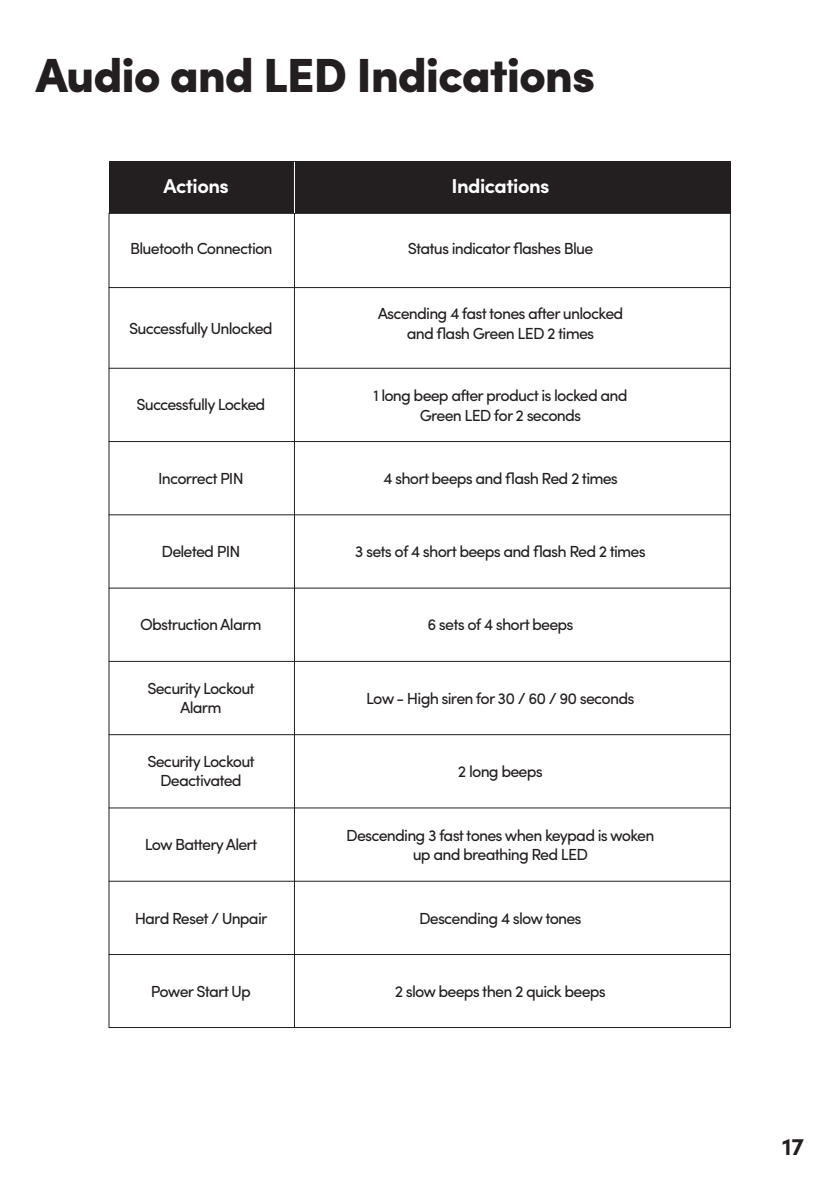
<style>
.page{position:relative;width:840px;height:1191px;background:#fff}
.page>*{position:absolute;margin:0;border:0;box-sizing:border-box;transform-origin:0 0}
.t1{font:900 48px "Sofia Pro";letter-spacing:-.025em;color:#231f20}
.t2{font:700 24px "Sofia Pro";color:#231f20}
.t3{font:700 20.2px "Sofia Pro";letter-spacing:-.025em;color:#fff}
.t4{font:16px/19.4px "Sofia Pro";letter-spacing:-.05em;color:#231f20;text-align:center}
</style>
<div class="page">
<div style="left:109px;top:162px;width:621px;height:51px;background:#231f20"></div>
<hr style="left:109px;top:287px;width:621px;height:1px;background:#231f20">
<hr style="left:109px;top:368px;width:621px;height:1px;background:#231f20">
<hr style="left:109px;top:441px;width:621px;height:1px;background:#231f20">
<hr style="left:109px;top:514px;width:621px;height:1px;background:#231f20">
<hr style="left:109px;top:588px;width:621px;height:1px;background:#231f20">
<hr style="left:109px;top:661px;width:621px;height:1px;background:#231f20">
<hr style="left:109px;top:734px;width:621px;height:1px;background:#231f20">
<hr style="left:109px;top:807px;width:621px;height:1px;background:#231f20">
<hr style="left:109px;top:881px;width:621px;height:1px;background:#231f20">
<hr style="left:109px;top:954px;width:621px;height:1px;background:#231f20">
<hr style="left:294px;top:162px;width:1px;height:51px;background:#fff">
<hr style="left:294px;top:213px;width:1px;height:814px;background:#231f20">
<p class="t1" style="left:36px;top:37px;width:560px">Audio and LED Indications</p>
<p class="t3" style="left:163px;top:171px;width:67px">Actions</p>
<p class="t3" style="left:451px;top:171px;width:100px">Indications</p>
<p class="t4" style="left:130px;top:238px;width:144px">Bluetooth Connection</p>
<p class="t4" style="left:129px;top:317px;width:145px">Successfully Unlocked</p>
<p class="t4" style="left:136px;top:394px;width:130px">Successfully Locked</p>
<p class="t4" style="left:158px;top:467px;width:87px">Incorrect PIN</p>
<p class="t4" style="left:161px;top:540px;width:80px">Deleted PIN</p>
<p class="t4" style="left:140px;top:614px;width:123px">Obstruction Alarm</p>
<p class="t4" style="left:147px;top:677px;width:109px">Security Lockout<br>Alarm</p>
<p class="t4" style="left:147px;top:750px;width:109px">Security Lockout<br>Deactivated</p>
<p class="t4" style="left:145px;top:833px;width:114px">Low Battery Alert</p>
<p class="t4" style="left:135px;top:907px;width:134px">Hard Reset / Unpair</p>
<p class="t4" style="left:151px;top:980px;width:102px">Power Start Up</p>
<p class="t4" style="left:407px;top:238px;width:187px">Status indicator flashes Blue</p>
<p class="t4" style="left:377px;top:303px;width:247px">Ascending 4 fast tones after unlocked and flash Green LED 2 times</p>
<p class="t4" style="left:373px;top:385px;width:256px">1 long beep after product is locked and<br>Green LED for 2 seconds</p>
<p class="t4" style="left:383px;top:467px;width:236px">4 short beeps and flash Red 2 times</p>
<p class="t4" style="left:355px;top:540px;width:292px">3 sets of 4 short beeps and flash Red 2 times</p>
<p class="t4" style="left:427px;top:614px;width:148px">6 sets of 4 short beeps</p>
<p class="t4" style="left:366px;top:687px;width:269px">Low - High siren for 30 / 60 / 90 seconds</p>
<p class="t4" style="left:457px;top:760px;width:86px">2 long beeps</p>
<p class="t4" style="left:346px;top:824px;width:309px">Descending 3 fast tones when keypad is woken up and breathing Red LED</p>
<p class="t4" style="left:419px;top:907px;width:164px">Descending 4 slow tones</p>
<p class="t4" style="left:394px;top:980px;width:212px">2 slow beeps then 2 quick beeps</p>
<h2 class="t2" style="left:781px;top:1128px;width:23px">17</h2>
</div>
